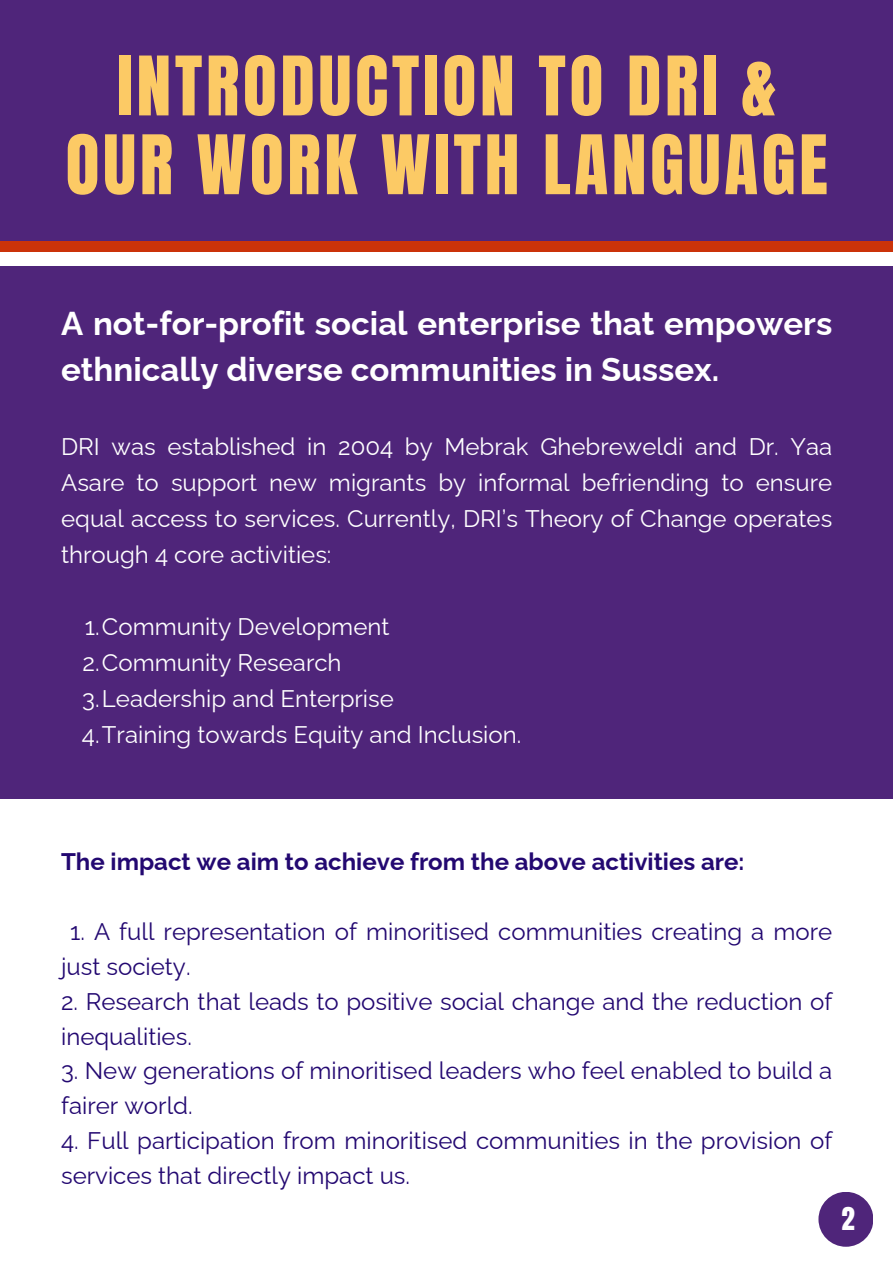
<style>
.page{position:relative;width:893px;height:1264px;background:#fff}
.page>*{position:absolute;margin:0;border:0;box-sizing:border-box;transform-origin:0 0}
.t1{font:69.75px/78.8px "Anton";letter-spacing:.05em;color:#fcca65;text-align:center}
.t2{font:700 33px/46.2px "Raleway";color:#fff}
.t3{font:27px "Anton";color:#fff}
.t4{font:24px/34.8px "Raleway";color:#230871}
.t5{font:24px/36px "Raleway";color:#fff;text-align:justify}
.t6{font:700 24px "Raleway";color:#230871}
</style>
<div class="page">
<div style="left:0;top:0;width:892px;height:1263px;background:#4f257a"></div>
<div style="left:0;top:798px;width:892px;height:465px;background:#fff"></div>
<div style="left:0;top:241px;width:892px;height:14px;background:#cb3309"></div>
<div style="left:0;top:252px;width:892px;height:14px;background:#fff"></div>
<div style="left:818px;top:1191px;width:55px;height:55px;background:#4f257a;border-radius:50%"></div>
<p class="t1" style="left:66px;top:48px;width:763px">INTRODUCTION TO DRI &amp;<br>OUR WORK WITH LANGUAGE</p>
<p class="t2" style="left:61px;top:300px;width:772px">A not-for-profit social enterprise that empowers ethnically diverse communities in Sussex.</p>
<p class="t5" style="left:61px;top:429px;width:772px">DRI was established in 2004 by Mebrak Ghebreweldi and Dr. Yaa Asare to support new migrants by informal befriending to ensure equal access to services. Currently, DRI’s Theory of Change operates through 4 core activities:</p>
<p class="t5" style="left:85px;top:609px;width:306px">1.Community Development</p>
<p class="t5" style="left:82px;top:645px;width:261px">2.Community Research</p>
<p class="t5" style="left:82px;top:681px;width:313px">3.Leadership and Enterprise</p>
<p class="t5" style="left:82px;top:717px;width:441px">4.Training towards Equity and Inclusion.</p>
<p class="t6" style="left:61px;top:847px;width:684px">The impact we aim to achieve from the above activities are:</p>
<p class="t4" style="left:61px;top:914px;width:772px;text-indent:9px">1. A full representation of minoritised communities creating a more just society.</p>
<p class="t4" style="left:61px;top:983px;width:772px">2. Research that leads to positive social change and the reduction of inequalities.</p>
<p class="t4" style="left:61px;top:1053px;width:772px">3. New generations of minoritised leaders who feel enabled to build a fairer world.</p>
<p class="t4" style="left:61px;top:1123px;width:772px">4. Full participation from minoritised communities in the provision of services that directly impact us.</p>
<p class="t3" style="left:841px;top:1199px;width:15px">2</p>
</div>
